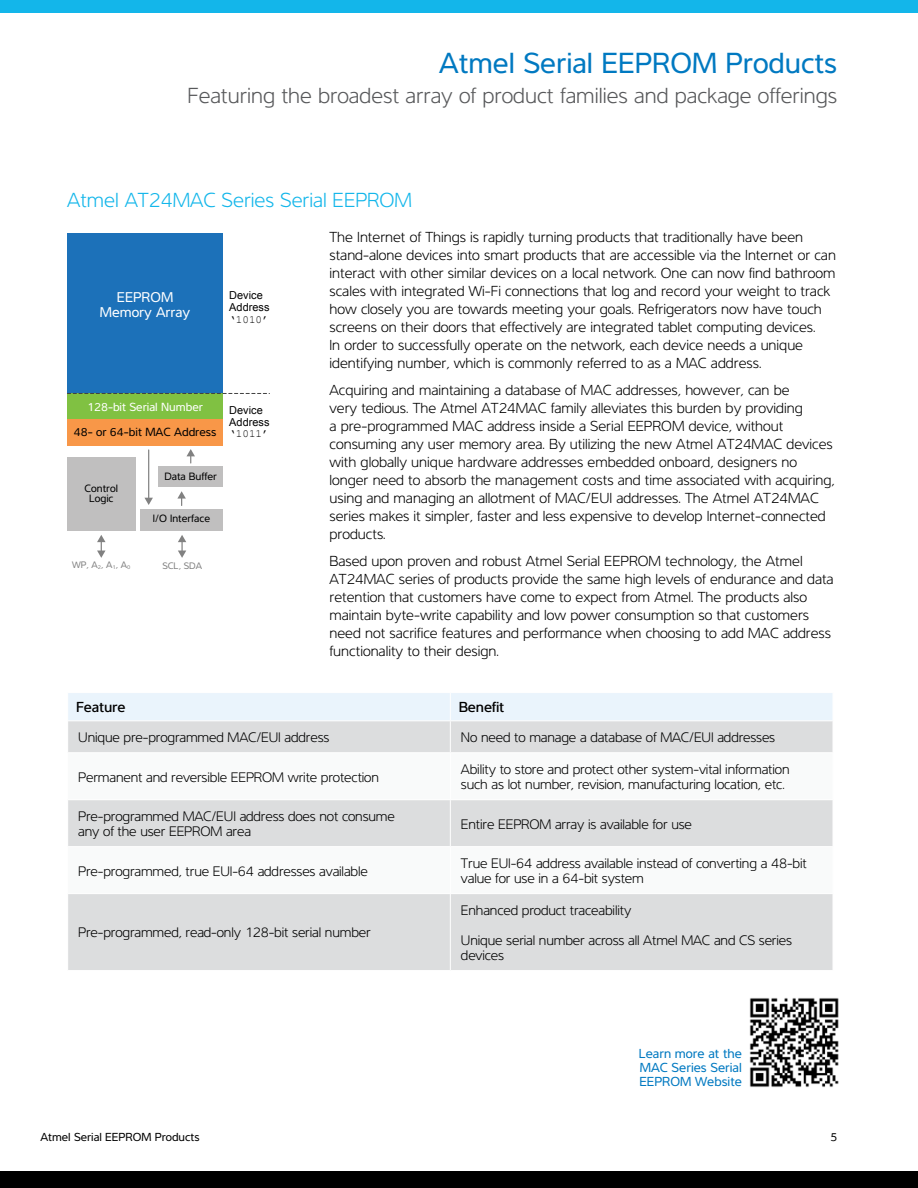
<style>
.page{position:relative;width:918px;height:1188px;background:#fff}
.page>*{position:absolute;margin:0;border:0;box-sizing:border-box;transform-origin:0 0}
.t1{font:30px "Interval";color:#0079c1}
.t2{font:300 22.5px "Interval";color:#58595b}
.t3{font:300 21px "Interval";color:#13b6ea}
.t4{font:300 15px/18px "Interval";color:#000}
.t5{font:500 15px "Interval";letter-spacing:-.01em;color:#000}
.t6{font:14.55px/14.5px "Interval";color:#fff;text-align:center}
.t7{font:300 14.25px/15px "Interval";letter-spacing:-.01em;color:#000}
.t8{font:13.5px/14.2px "Interval";color:#0079c1;text-align:justify}
.t9{font:12.15px "Interval";color:#010101}
.t10{font:12.15px "Interval";color:#fff}
.t11{font:12px "Interval";color:#000}
.t12{font:10.95px/9.8px "Interval";color:#010101;text-align:center}
.t13{font:10.95px/12.1px "Arial";color:#010101}
.t14{font:10.95px "Courier New";color:#010101}
.t15{font:9.75px "Interval";color:#808080}
</style>
<div class="page">
<svg style="left:0;top:0;width:3px;height:12px"></svg>
<div style="left:3px;top:0;width:915px;height:12px;background:#13b6ea"></div>
<hr style="left:0;top:1172px;width:3px;height:16px;background:#000">
<div style="left:1px;top:1172px;width:917px;height:16px;background:#000"></div>
<div style="left:68px;top:721px;width:765px;height:249px;background:#dcddde"></div>
<svg style="left:68px;top:753px;width:765px;height:140px"></svg>
<hr style="left:450px;top:721px;width:1px;height:31px;background:#fff">
<hr style="left:67px;top:752px;width:383px;height:1px;background:#fff">
<hr style="left:450px;top:752px;width:383px;height:1px;background:#fff">
<hr style="left:450px;top:753px;width:1px;height:46px;background:#fff">
<hr style="left:67px;top:799px;width:383px;height:1px;background:#fff">
<hr style="left:450px;top:799px;width:383px;height:1px;background:#fff">
<hr style="left:450px;top:800px;width:1px;height:46px;background:#fff">
<hr style="left:67px;top:846px;width:383px;height:1px;background:#fff">
<hr style="left:450px;top:846px;width:383px;height:1px;background:#fff">
<hr style="left:450px;top:847px;width:1px;height:46px;background:#fff">
<hr style="left:67px;top:893px;width:383px;height:1px;background:#fff">
<hr style="left:450px;top:893px;width:383px;height:1px;background:#fff">
<hr style="left:450px;top:894px;width:1px;height:76px;background:#fff">
<div style="left:68px;top:693px;width:765px;height:27px;background:#eaf4fc"></div>
<div style="left:67px;top:233px;width:156px;height:162px;background:#1c71b9"></div>
<div style="left:67px;top:393px;width:156px;height:27px;background:#80c142"></div>
<div style="left:67px;top:419px;width:156px;height:27px;background:#f89748"></div>
<svg style="left:67px;top:393px;width:202px;height:1px"></svg>
<svg style="left:178px;top:535px;width:8px;height:23px"></svg>
<hr style="left:148px;top:450px;width:1px;height:49px;background:#818181">
<svg style="left:144px;top:498px;width:9px;height:7px"></svg>
<svg style="left:187px;top:449px;width:8px;height:14px"></svg>
<svg style="left:177px;top:491px;width:9px;height:14px"></svg>
<div style="left:158px;top:467px;width:65px;height:20px;background:#c0bfbf"></div>
<div style="left:140px;top:509px;width:83px;height:22px;background:#c0bfbf"></div>
<svg style="left:97px;top:535px;width:9px;height:23px"></svg>
<div style="left:67px;top:458px;width:68px;height:73px;background:#c0bfbf"></div>
<img style="left:749px;top:998px;width:90px;height:89px">
<h1 class="t1" style="left:439px;top:45px;width:399px">Atmel Serial EEPROM Products</h1>
<h2 class="t2" style="left:187px;top:83px;width:651px">Featuring the broadest array of product families and package offerings</h2>
<h3 class="t3" style="left:67px;top:188px;width:346px">Atmel AT24MAC Series Serial EEPROM</h3>
<p class="t4" style="left:329px;top:228px;width:508px">The Internet of Things is rapidly turning products that traditionally have been stand-alone devices into smart products that are accessible via the Internet or can interact with other similar devices on a local network. One can now find bathroom scales with integrated Wi-Fi connections that log and record your weight to track how closely you are towards meeting your goals. Refrigerators now have touch screens on their doors that effectively are integrated tablet computing devices.<br>In order to successfully operate on the network, each device needs a unique identifying number, which is commonly referred to as a MAC address.</p>
<p class="t4" style="left:329px;top:381px;width:507px">Acquiring and maintaining a database of MAC addresses, however, can be<br>very tedious. The Atmel AT24MAC family alleviates this burden by providing<br>a pre-programmed MAC address inside a Serial EEPROM device, without consuming any user memory area. By utilizing the new Atmel AT24MAC devices with globally unique hardware addresses embedded onboard, designers no longer need to absorb the management costs and time associated with acquiring, using and managing an allotment of MAC/EUI addresses. The Atmel AT24MAC series makes it simpler, faster and less expensive to develop Internet-connected products.</p>
<p class="t4" style="left:329px;top:552px;width:506px">Based upon proven and robust Atmel Serial EEPROM technology, the Atmel AT24MAC series of products provide the same high levels of endurance and data retention that customers have come to expect from Atmel. The products also maintain byte-write capability and low power consumption so that customers need not sacrifice features and performance when choosing to add MAC address functionality to their design.</p>
<p class="t13" style="left:229px;top:289px;width:42px">Device<br>Address</p>
<p class="t14" style="left:229px;top:313px;width:41px">‘1010’</p>
<p class="t6" style="left:100px;top:290px;width:92px">EEPROM<br>Memory Array</p>
<p class="t10" style="left:87px;top:400px;width:117px">128-bit Serial Number</p>
<p class="t9" style="left:74px;top:425px;width:144px">48- or 64-bit MAC Address</p>
<p class="t13" style="left:229px;top:404px;width:42px">Device<br>Address</p>
<p class="t14" style="left:229px;top:427px;width:41px">‘1011’</p>
<p class="t12" style="left:165px;top:471px;width:54px">Data Buffer</p>
<p class="t12" style="left:153px;top:514px;width:59px">I/O Interface</p>
<p class="t12" style="left:85px;top:483px;width:35px">Control<br>Logic</p>
<p class="t15" style="left:72px;top:559px;width:60px">WP, A<sub>2</sub>, A<sub>1</sub>, A<sub>0</sub></p>
<p class="t15" style="left:162px;top:560px;width:41px">SCL, SDA</p>
<p class="t5" style="left:76px;top:699px;width:51px">Feature</p>
<p class="t5" style="left:459px;top:699px;width:47px">Benefit</p>
<p class="t7" style="left:78px;top:730px;width:253px">Unique pre-programmed MAC/EUI address</p>
<p class="t7" style="left:461px;top:730px;width:316px">No need to manage a database of MAC/EUI addresses</p>
<p class="t7" style="left:78px;top:769px;width:302px">Permanent and reversible EEPROM write protection</p>
<p class="t7" style="left:461px;top:762px;width:330px">Ability to store and protect other system-vital information such as lot number, revision, manufacturing location, etc.</p>
<p class="t7" style="left:78px;top:809px;width:318px">Pre-programmed MAC/EUI address does not consume any of the user EEPROM area</p>
<p class="t7" style="left:461px;top:816px;width:232px">Entire EEPROM array is available for use</p>
<p class="t7" style="left:78px;top:863px;width:291px">Pre-programmed, true EUI-64 addresses available</p>
<p class="t7" style="left:461px;top:856px;width:347px">True EUI-64 address available instead of converting a 48-bit value for use in a 64-bit system</p>
<p class="t7" style="left:78px;top:925px;width:294px">Pre-programmed, read-only 128-bit serial number</p>
<p class="t11" style="left:40px;top:1130px;width:161px">Atmel Serial EEPROM Products</p>
<p class="t7" style="left:461px;top:895px;width:333px;line-height:30px">Enhanced product traceability<br>Unique serial number across all Atmel MAC and CS series</p>
<p class="t7" style="left:461px;top:947px;width:45px">devices</p>
<p class="t8" style="left:639px;top:1046px;width:105px">Learn more at the MAC Series Serial EEPROM Website</p>
<p class="t11" style="left:830px;top:1130px;width:8px">5</p>
</div>
